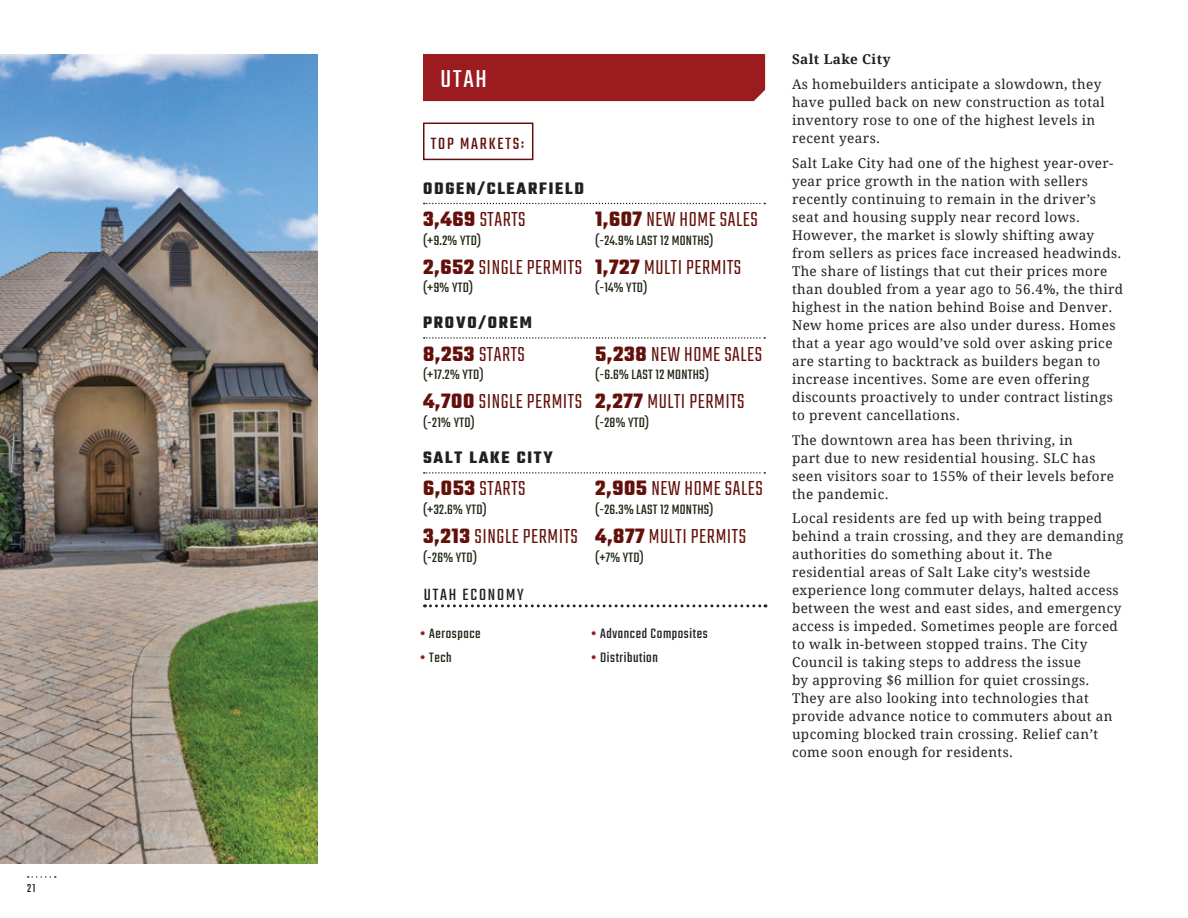
<style>
.page{position:relative;width:1188px;height:918px;background:#fff}
.page>*{position:absolute;margin:0;border:0;box-sizing:border-box;transform-origin:0 0}
.t1{font:27px "Teko";color:#fff}
.t2{font:300 22.5px/47.5px "Teko";letter-spacing:.025em;color:#63100a}
.t3{font:700 18px "Teko";letter-spacing:.1em;color:#231f20}
.t4{font:18px "Teko";letter-spacing:.1em;color:#231f20}
.t5{font:18px "Teko";letter-spacing:.1em;color:#63100a}
.t6{font:15px "Teko";letter-spacing:.02em;color:#1e2713}
.t7{font:15px "Teko";letter-spacing:.04em;color:#231f20}
.t8{font:15px "Teko";letter-spacing:.04em;color:#1e2713}
.t9{font:13.5px/18px "Droid Serif";letter-spacing:.03em;color:#231f20}
.t10{font:700 13.5px "Droid Serif";letter-spacing:.03em;color:#231f20}
.t11{font:12.75px "Teko";color:#231f20}
.s1{font-weight:700}
.s2{color:#9c1b1f}
</style>
<div class="page">
<svg style="left:28px;top:876px;width:28px;height:2px"></svg>
<div style="left:423px;top:54px;width:342px;height:47px;background:#9c1b1f"></div>
<svg style="left:425px;top:604px;width:341px;height:3px"></svg>
<div style="left:423px;top:123px;width:110px;height:37px;border:2px solid #63100a"></div>
<img style="left:0;top:54px;width:317px;height:810px">
<svg style="left:424px;top:203px;width:341px;height:1px"></svg>
<svg style="left:424px;top:337px;width:341px;height:2px"></svg>
<svg style="left:424px;top:472px;width:341px;height:2px"></svg>
<p class="t11" style="left:27px;top:882px;width:10px">21</p>
<h1 class="t1" style="left:440px;top:66px;width:48px">UTAH</h1>
<h3 class="t5" style="left:431px;top:134px;width:95px">TOP MARKETS:</h3>
<h3 class="t3" style="left:423px;top:181px;width:162px">ODGEN/CLEARFIELD</h3>
<h2 class="t2" style="left:423px;top:195px;width:161px"><span class="s1">3,469</span> STARTS<br><span class="s1">2,652</span> SINGLE PERMITS</h2>
<h2 class="t2" style="left:595px;top:195px;width:164px"><span class="s1">1,607</span> NEW HOME SALES<br><span class="s1">1,727</span> MULTI PERMITS</h2>
<p class="t6" style="left:423px;top:233px;width:60px">(+9.2% YTD)</p>
<p class="t6" style="left:423px;top:280px;width:52px">(+9% YTD)</p>
<p class="t6" style="left:595px;top:233px;width:120px">(-24.9% LAST 12 MONTHS)</p>
<p class="t6" style="left:595px;top:280px;width:54px">(-14% YTD)</p>
<h3 class="t3" style="left:423px;top:315px;width:110px">PROVO/OREM</h3>
<h2 class="t2" style="left:423px;top:330px;width:161px"><span class="s1">8,253</span> STARTS<br><span class="s1">4,700</span> SINGLE PERMITS</h2>
<h2 class="t2" style="left:595px;top:330px;width:169px"><span class="s1">5,238</span> NEW HOME SALES<br><span class="s1">2,277</span> MULTI PERMITS</h2>
<p class="t6" style="left:423px;top:367px;width:62px">(+17.2% YTD)</p>
<p class="t6" style="left:423px;top:415px;width:53px">(-21% YTD)</p>
<p class="t6" style="left:595px;top:367px;width:115px">(-6.6% LAST 12 MONTHS)</p>
<p class="t6" style="left:595px;top:415px;width:56px">(-28% YTD)</p>
<h3 class="t3" style="left:423px;top:450px;width:131px">SALT LAKE CITY</h3>
<h2 class="t2" style="left:423px;top:465px;width:156px"><span class="s1">6,053</span> STARTS<br><span class="s1">3,213</span> SINGLE PERMITS</h2>
<h2 class="t2" style="left:595px;top:465px;width:169px"><span class="s1">2,905</span> NEW HOME SALES<br><span class="s1">4,877</span> MULTI PERMITS</h2>
<p class="t6" style="left:423px;top:502px;width:65px">(+32.6% YTD)</p>
<p class="t6" style="left:423px;top:550px;width:56px">(-26% YTD)</p>
<p class="t6" style="left:595px;top:502px;width:120px">(-26.3% LAST 12 MONTHS)</p>
<p class="t6" style="left:595px;top:550px;width:50px">(+7% YTD)</p>
<h3 class="t4" style="left:424px;top:585px;width:101px">UTAH ECONOMY</h3>
<p class="t8" style="left:420px;top:626px;width:62px"><span class="s2">•</span> Aerospace</p>
<p class="t6" style="left:420px;top:650px;width:33px"><span class="s2">•</span> Tech</p>
<p class="t7" style="left:591px;top:626px;width:118px"><span class="s2">•</span> Advanced Composites</p>
<p class="t7" style="left:591px;top:650px;width:69px"><span class="s2">•</span> Distribution</p>
<p class="t10" style="left:792px;top:54px;width:100px">Salt Lake City</p>
<p class="t9" style="left:792px;top:77px;width:314px">As homebuilders anticipate a slowdown, they have pulled back on new construction as total inventory rose to one of the highest levels in recent years.</p>
<p class="t9" style="left:792px;top:155px;width:333px">Salt Lake City had one of the highest year-over&shy;year price growth in the nation with sellers recently continuing to remain in the driver’s seat and housing supply near record lows.<br>However, the market is slowly shifting away from sellers as prices face increased headwinds.<br>The share of listings that cut their prices more than doubled from a year ago to 56.4%, the third highest in the nation behind Boise and Denver.<br>New home prices are also under duress. Homes that a year ago would’ve sold over asking price are starting to backtrack as builders began to increase incentives. Some are even offering discounts proactively to under contract listings to prevent cancellations.</p>
<p class="t9" style="left:792px;top:432px;width:323px">The downtown area has been thriving, in<br>part due to new residential housing. SLC has seen visitors soar to 155% of their levels before the pandemic.</p>
<p class="t9" style="left:792px;top:511px;width:333px">Local residents are fed up with being trapped behind a train crossing, and they are demanding authorities do something about it. The residential areas of Salt Lake city’s westside experience long commuter delays, halted access between the west and east sides, and emergency access is impeded. Sometimes people are forced to walk in-between stopped trains. The City Council is taking steps to address the issue<br>by approving $6 million for quiet crossings.<br>They are also looking into technologies that provide advance notice to commuters about an upcoming blocked train crossing. Relief can’t come soon enough for residents.</p>
</div>
